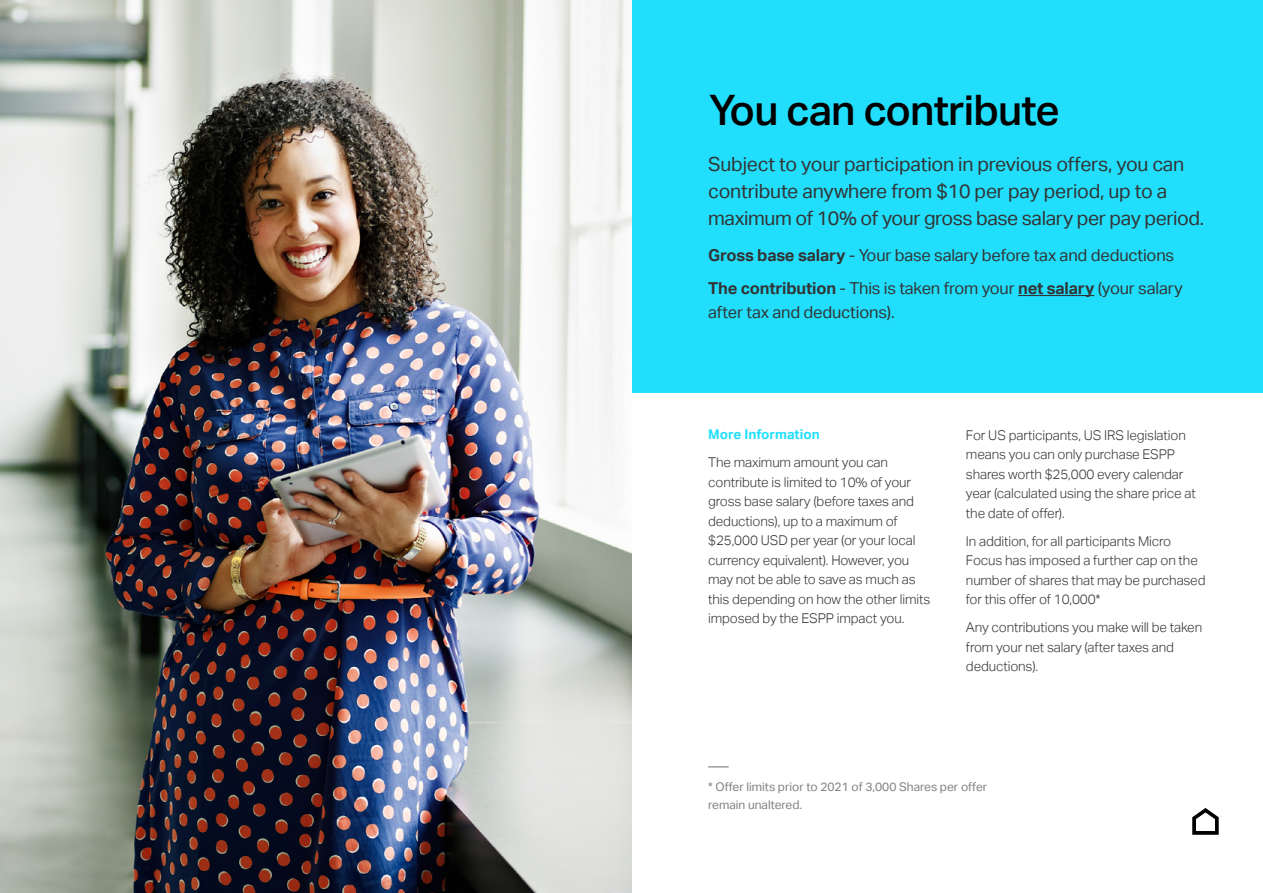
<style>
.page{position:relative;width:1263px;height:893px;background:#fff}
.page>*{position:absolute;margin:0;border:0;box-sizing:border-box;transform-origin:0 0}
.t1{font:500 42px "Aktiv Grotesk";letter-spacing:-.02em;color:#000}
.t2{font:19.5px/27px "Aktiv Grotesk";letter-spacing:-.01em;color:#323435}
.t3{font:16.5px/32.5px "Aktiv Grotesk";letter-spacing:-.01em;color:#323435}
.t4{font:300 13.5px/19.5px "Aktiv Grotesk";letter-spacing:-.01em;color:#323435}
.t5{font:700 13.5px "Aktiv Grotesk";color:#21dffc}
.t6{font:12px/18px "Aktiv Grotesk";color:#808080}
.s1{font-weight:700}
</style>
<div class="page">
<img style="left:0;top:0;width:631px;height:893px">
<div style="left:632px;top:0;width:631px;height:392px;background:#21dffc"></div>
<hr style="left:1018px;top:295px;width:76px;height:1px;background:#323435">
<hr style="left:708px;top:766px;width:21px;height:2px;background:#9c9d9e">
<svg style="left:1192px;top:808px;width:26px;height:27px"></svg>
<h1 class="t1" style="left:709px;top:86px;width:352px">You can contribute</h1>
<h2 class="t2" style="left:708px;top:150px;width:497px">Subject to your participation in previous offers, you can contribute anywhere from $10 per pay period, up to a maximum of 10% of your gross base salary per pay period.</h2>
<p class="t3" style="left:708px;top:239px;width:476px"><span class="s1">Gross base salary</span> - Your base salary before tax and deductions<br><span class="s1">The contribution</span> - This is taken from your <span class="s1">net salary</span> (your salary</p>
<p class="t3" style="left:708px;top:296px;width:188px">after tax and deductions).</p>
<p class="t5" style="left:708px;top:427px;width:113px">More Information</p>
<p class="t4" style="left:708px;top:453px;width:224px">The maximum amount you can contribute is limited to 10% of your gross base salary (before taxes and deductions), up to a maximum of $25,000 USD per year (or your local currency equivalent). However, you may not be able to save as much as this depending on how the other limits imposed by the ESPP impact you.</p>
<p class="t4" style="left:966px;top:425px;width:231px">For US participants, US IRS legislation means you can only purchase ESPP shares worth $25,000 every calendar year (calculated using the share price at the date of offer).</p>
<p class="t4" style="left:966px;top:531px;width:241px">In addition, for all participants Micro Focus has imposed a further cap on the number of shares that may be purchased for this offer of 10,000*</p>
<p class="t4" style="left:966px;top:618px;width:238px">Any contributions you make will be taken from your net salary (after taxes and deductions).</p>
<p class="t6" style="left:708px;top:778px;width:281px">* Offer limits prior to 2021 of 3,000 Shares per offer remain unaltered.</p>
</div>
